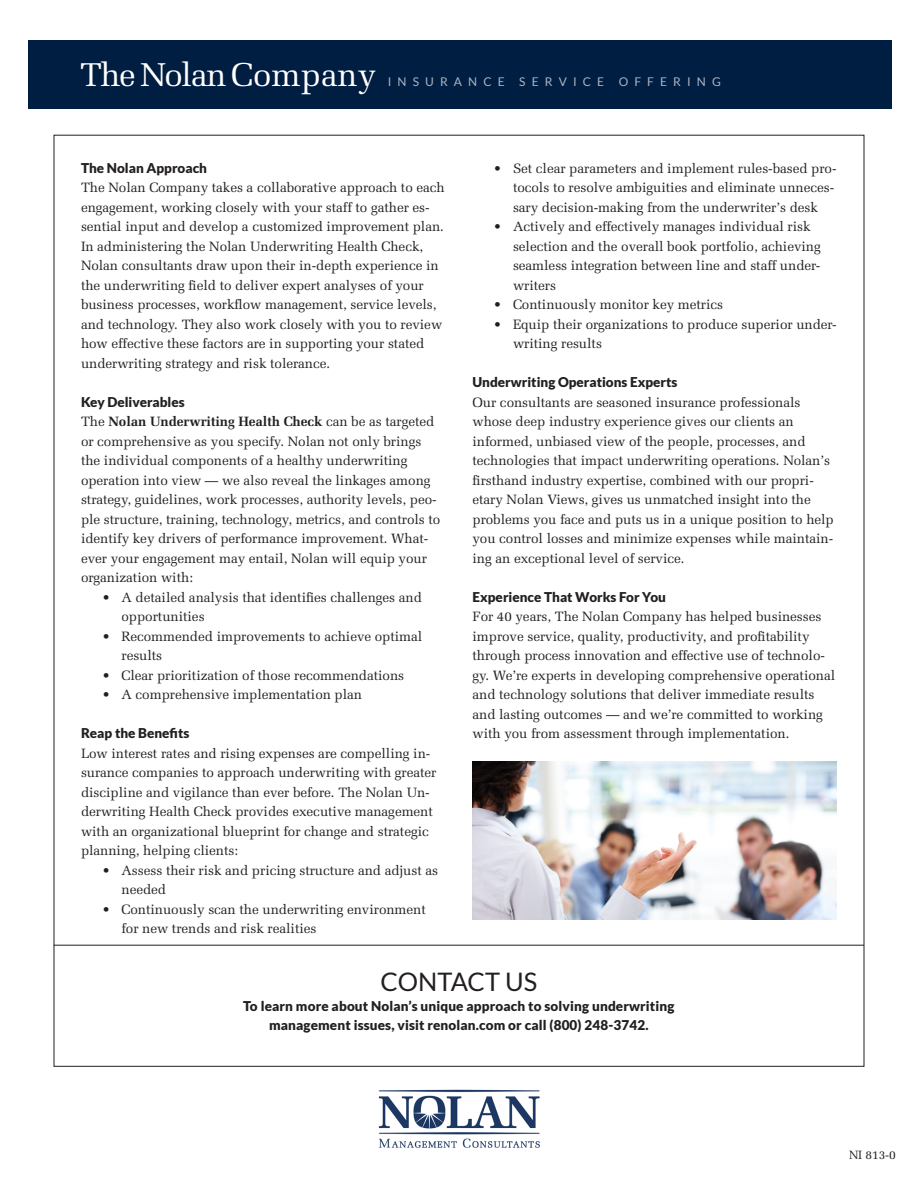
<style>
.page{position:relative;width:918px;height:1188px;background:#fff}
.page>*{position:absolute;margin:0;border:0;box-sizing:border-box;transform-origin:0 0}
.t1{font:33px "Melior";letter-spacing:-.015em;color:#fff}
.t2{font:25.5px "Lato";color:#231f20}
.t3{font:13.5px/19.5px "Melior";letter-spacing:-.005em;color:#231f20}
.t4{font:900 13.5px/19.5px "Lato";color:#231f20;text-align:center}
.t5{font:12px "Lato";letter-spacing:.51em;color:#afb4c2}
.t6{font:12px "Melior";color:#231f20}
.s1{font-weight:700}
</style>
<div class="page">
<hr style="left:54px;top:945px;width:810px;height:1px;background:#231f20">
<div style="left:28px;top:41px;width:864px;height:68px;background:#001e41"></div>
<img style="left:378px;top:1089px;width:162px;height:59px">
<img style="left:472px;top:762px;width:365px;height:158px">
<p class="t1" style="left:80px;top:55px;width:298px">The Nolan Company</p>
<p class="t5" style="left:388px;top:75px;width:335px">INSURANCE SERVICE OFFERING</p>
<p class="t4" style="left:81px;top:158px;width:128px">The Nolan Approach</p>
<p class="t3" style="left:81px;top:178px;width:365px">The Nolan Company takes a collaborative approach to each engagement, working closely with your staff to gather es&shy;sential input and develop a customized improvement plan.<br>In administering the Nolan Underwriting Health Check, Nolan consultants draw upon their in-depth experience in the underwriting field to deliver expert analyses of your business processes, workflow management, service levels, and technology. They also work closely with you to review how effective these factors are in supporting your stated underwriting strategy and risk tolerance.</p>
<p class="t4" style="left:81px;top:392px;width:105px">Key Deliverables</p>
<p class="t3" style="left:81px;top:412px;width:361px">The <span class="s1">Nolan Underwriting Health Check</span> can be as targeted or comprehensive as you specify. Nolan not only brings the individual components of a healthy underwriting operation into view — we also reveal the linkages among strategy, guidelines, work processes, authority levels, peo&shy;ple structure, training, technology, metrics, and controls to identify key drivers of performance improvement. What&shy;ever your engagement may entail, Nolan will equip your organization with:</p>
<p class="t3" style="left:122px;top:588px;width:302px;text-indent:-19px">• A detailed analysis that identifies challenges and opportunities</p>
<p class="t3" style="left:122px;top:627px;width:302px;text-indent:-19px">• Recommended improvements to achieve optimal results</p>
<p class="t3" style="left:102px;top:666px;width:304px">• Clear prioritization of those recommendations</p>
<p class="t3" style="left:102px;top:685px;width:262px">• A comprehensive implementation plan</p>
<p class="t4" style="left:81px;top:723px;width:110px">Reap the Benefits</p>
<p class="t3" style="left:81px;top:744px;width:357px">Low interest rates and rising expenses are compelling in&shy;surance companies to approach underwriting with greater discipline and vigilance than ever before. The Nolan Un&shy;derwriting Health Check provides executive management with an organizational blueprint for change and strategic planning, helping clients:</p>
<p class="t3" style="left:122px;top:861px;width:318px;text-indent:-19px">• Assess their risk and pricing structure and adjust as needed</p>
<p class="t3" style="left:122px;top:900px;width:306px;text-indent:-19px">• Continuously scan the underwriting environment for new trends and risk realities</p>
<p class="t3" style="left:513px;top:158px;width:325px;text-indent:-19px">• Set clear parameters and implement rules-based pro&shy;tocols to resolve ambiguities and eliminate unneces&shy;sary decision-making from the underwriter’s desk</p>
<p class="t3" style="left:513px;top:217px;width:309px;text-indent:-19px">• Actively and effectively manages individual risk selection and the overall book portfolio, achieving seamless integration between line and staff under&shy;writers</p>
<p class="t3" style="left:494px;top:295px;width:231px">• Continuously monitor key metrics</p>
<p class="t3" style="left:513px;top:314px;width:325px;text-indent:-19px">• Equip their organizations to produce superior under&shy;writing results</p>
<p class="t4" style="left:472px;top:372px;width:207px">Underwriting Operations Experts</p>
<p class="t3" style="left:472px;top:392px;width:363px">Our consultants are seasoned insurance professionals whose deep industry experience gives our clients an informed, unbiased view of the people, processes, and technologies that impact underwriting operations. Nolan’s firsthand industry expertise, combined with our propri&shy;etary Nolan Views, gives us unmatched insight into the problems you face and puts us in a unique position to help you control losses and minimize expenses while maintain&shy;ing an exceptional level of service.</p>
<p class="t4" style="left:472px;top:587px;width:195px">Experience That Works For You</p>
<p class="t3" style="left:472px;top:607px;width:364px">For 40 years, The Nolan Company has helped businesses improve service, quality, productivity, and profitability through process innovation and effective use of technolo&shy;gy. We’re experts in developing comprehensive operational and technology solutions that deliver immediate results and lasting outcomes — and we’re committed to working with you from assessment through implementation.</p>
<p class="t2" style="left:380px;top:968px;width:158px">CONTACT US</p>
<p class="t4" style="left:243px;top:996px;width:433px">To learn more about Nolan’s unique approach to solving underwriting management issues, visit renolan.com or call (800) 248-3742.</p>
<p class="t6" style="left:849px;top:1147px;width:48px">NI 813-0</p>
</div>
